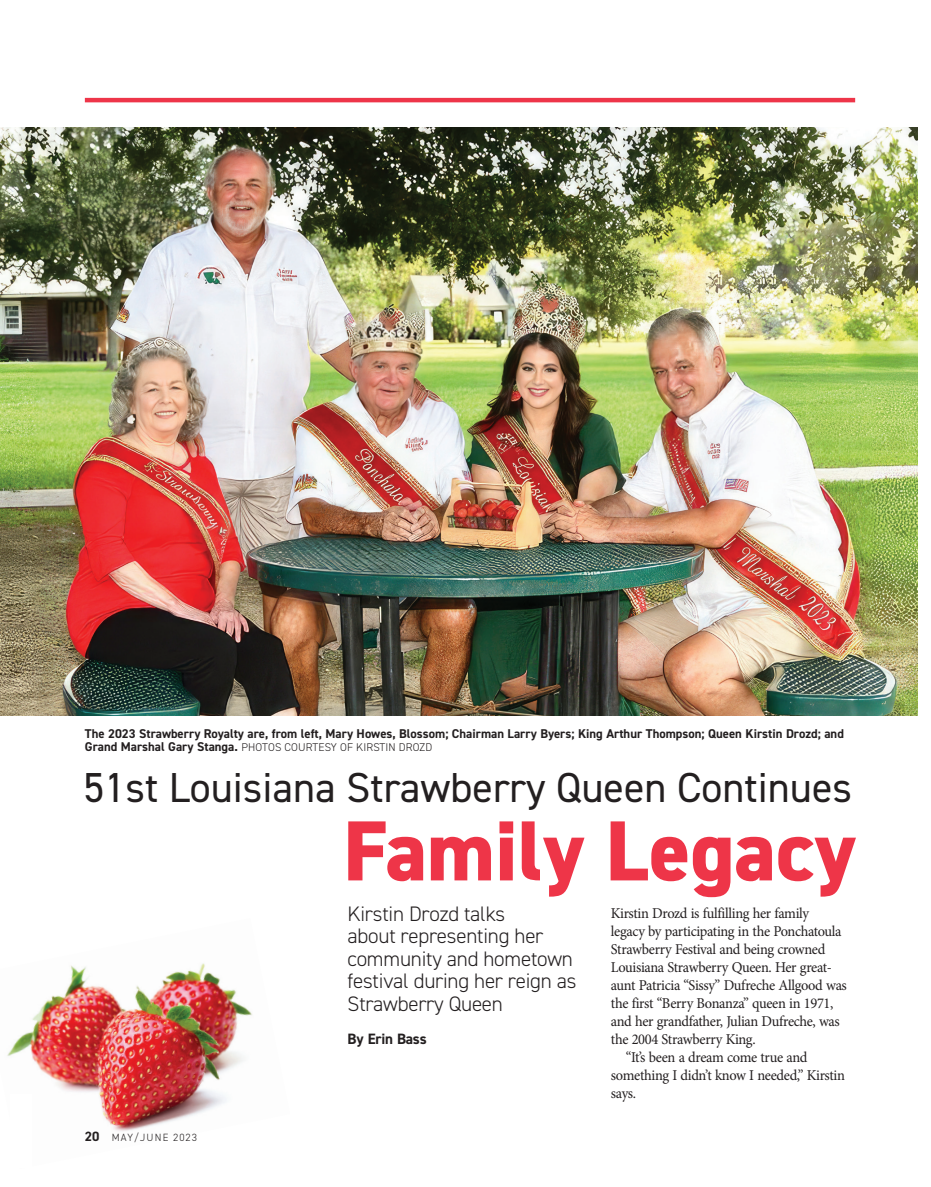
<style>
.page{position:relative;width:931px;height:1187px;background:#fff}
.page>*{position:absolute;margin:0;border:0;box-sizing:border-box;transform-origin:0 0}
.t1{font:800 85.5px "DIN2014";color:#ee3548}
.t2{font:42px "DIN2014";color:#231f20}
.t3{font:300 21px/22.5px "DIN2014";letter-spacing:-.01em;color:#231f20}
.t4{font:15px "Minion Pro";letter-spacing:-.025em;color:#231f20;scale:.96 1}
.t5{font:700 15px "DIN2014";letter-spacing:-.015em;color:#231f20}
.t6{font:700 12.75px "DIN2014";color:#231f20}
.t7{font:300 11.25px "DIN2014";letter-spacing:.01em;color:#231f20}
.t8{font:300 10.5px "DIN2014";letter-spacing:.105em;color:#231f20}
.s1{font-weight:700;font-size:12.75px}
.s2{font-weight:700;font-size:13.5px}
</style>
<div class="page">
<img style="left:0;top:127px;width:917px;height:588px">
<hr style="left:85px;top:98px;width:769px;height:4px;background:#ee3549">
<img style="left:7px;top:963px;width:245px;height:168px">
<div style="left:10px;top:1093px;width:22px;height:74px;background:#fff"></div>
<p class="t6" style="left:85px;top:724px;width:760px">The 2023 Strawberry Royalty are, from left, Mary Howes, Blossom; Chairman Larry Byers; King Arthur Thompson; Queen Kirstin Drozd; and</p>
<p class="t7" style="left:85px;top:740px;width:349px"><span class="s1">Grand Marshal Gary Stanga.</span> PHOTOS COURTESY OF KIRSTIN DROZD</p>
<h2 class="t2" style="left:83px;top:761px;width:770px">51st Louisiana Strawberry Queen Continues</h2>
<h1 class="t1" style="left:343px;top:794px;width:513px">Family Legacy</h1>
<p class="t8" style="left:85px;top:1131px;width:113px"><span class="s2">20</span> MAY/JUNE 2023</p>
<h3 class="t3" style="left:347px;top:902px;width:230px">Kirstin Drozd talks<br>about representing her community and hometown festival during her reign as<br>Strawberry Queen</h3>
<p class="t5" style="left:347px;top:1028px;width:80px">By Erin Bass</p>
<p class="t4" style="left:610px;top:902px;width:208px">Kirstin Drozd is fulfilling her family</p>
<p class="t4" style="left:610px;top:920px;width:242px">legacy by participating in the Ponchatoula</p>
<p class="t4" style="left:610px;top:938px;width:225px">Strawberry Festival and being crowned</p>
<p class="t4" style="left:610px;top:956px;width:231px">Louisiana Strawberry Queen. Her great-</p>
<p class="t4" style="left:610px;top:974px;width:247px">aunt Patricia “Sissy” Dufreche Allgood was</p>
<p class="t4" style="left:610px;top:992px;width:233px">the first “Berry Bonanza” queen in 1971,</p>
<p class="t4" style="left:610px;top:1010px;width:240px">and her grandfather, Julian Dufreche, was</p>
<p class="t4" style="left:610px;top:1028px;width:152px">the 2004 Strawberry King.</p>
<p class="t4" style="left:625px;top:1046px;width:190px">“It’s been a dream come true and</p>
<p class="t4" style="left:610px;top:1064px;width:245px">something I didn’t know I needed,” Kirstin</p>
<p class="t4" style="left:610px;top:1082px;width:28px">says.</p>
</div>
